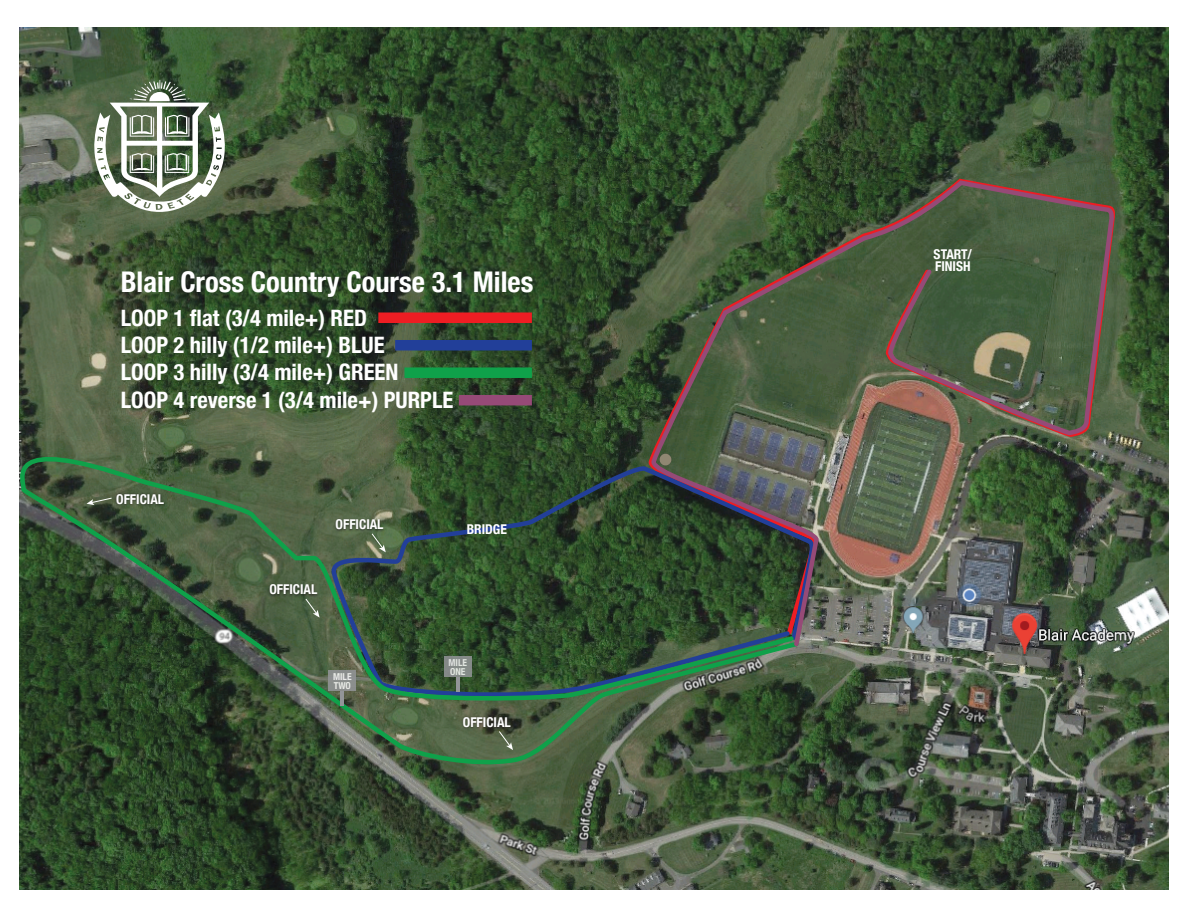
<style>
.page{position:relative;width:1188px;height:918px;background:#fff}
.page>*{position:absolute;margin:0;border:0;box-sizing:border-box;transform-origin:0 0}
.t1{font:700 condensed 28.5px "Helvetica Neue";color:#fff}
.t2{font:700 condensed 22.65px/27.2px "Helvetica Neue";color:#fff}
.t3{font:700 condensed 22.05px "Helvetica Neue";color:#fff}
.t4{font:700 condensed 13.5px/12px "Helvetica Neue";color:#fff}
.t5{font:700 condensed 9.6px/8.6px "Helvetica Neue";color:#fff}
</style>
<div class="page">
<img style="left:20px;top:27px;width:1148px;height:863px">
<svg style="left:87px;top:80px;width:145px;height:132px"></svg>
<svg style="left:643px;top:103px;width:463px;height:551px;background:#374e30"></svg>
<svg style="left:653px;top:110px;width:448px;height:548px;background:#3c5134"></svg>
<svg style="left:19px;top:426px;width:782px;height:341px;background:#3b5438"></svg>
<div style="left:444px;top:656px;width:28px;height:21px;background:#848a88"></div>
<hr style="left:456px;top:677px;width:3px;height:14px;background:#939598">
<div style="left:329px;top:671px;width:27px;height:20px;background:#8b8e8d"></div>
<hr style="left:341px;top:691px;width:3px;height:15px;background:#939598">
<div style="left:378px;top:312px;width:154px;height:11px;background:#ee1d23"></div>
<div style="left:395px;top:340px;width:137px;height:10px;background:#223f99"></div>
<div style="left:404px;top:367px;width:128px;height:11px;background:#0fa14a"></div>
<div style="left:459px;top:395px;width:73px;height:10px;background:#964a77"></div>
<img style="left:651px;top:173px;width:465px;height:476px">
<img style="left:332px;top:515px;width:55px;height:23px">
<div style="left:660px;top:454px;width:11px;height:12px;background:#908772;border-radius:50%"></div>
<svg style="left:371px;top:533px;width:15px;height:19px"></svg>
<img style="left:266px;top:580px;width:55px;height:23px">
<svg style="left:305px;top:598px;width:15px;height:20px"></svg>
<img style="left:113px;top:490px;width:55px;height:23px">
<svg style="left:87px;top:497px;width:25px;height:8px"></svg>
<img style="left:459px;top:713px;width:55px;height:23px">
<svg style="left:498px;top:730px;width:15px;height:20px"></svg>
<p class="t1" style="left:121px;top:258px;width:414px">Blair Cross Country Course 3.1 Miles</p>
<p class="t2" style="left:121px;top:303px;width:334px">LOOP 1 flat (3/4 mile+) RED<br>LOOP 2 hilly (1/2 mile+) BLUE<br>LOOP 3 hilly (3/4 mile+) GREEN<br>LOOP 4 reverse 1 (3/4 mile+) PURPLE</p>
<p class="t4" style="left:116px;top:492px;width:49px">OFFICIAL</p>
<p class="t4" style="left:336px;top:517px;width:49px">OFFICIAL</p>
<p class="t4" style="left:269px;top:583px;width:49px">OFFICIAL</p>
<p class="t5" style="left:333px;top:672px;width:20px">MILE<br>TWO</p>
<p class="t3" style="left:458px;top:508px;width:67px">BRIDGE</p>
<p class="t4" style="left:467px;top:522px;width:42px">BRIDGE</p>
<p class="t5" style="left:449px;top:658px;width:20px">MILE<br>ONE</p>
<p class="t4" style="left:463px;top:715px;width:49px">OFFICIAL</p>
<p class="t4" style="left:934px;top:247px;width:40px">START/<br>FINISH</p>
</div>
